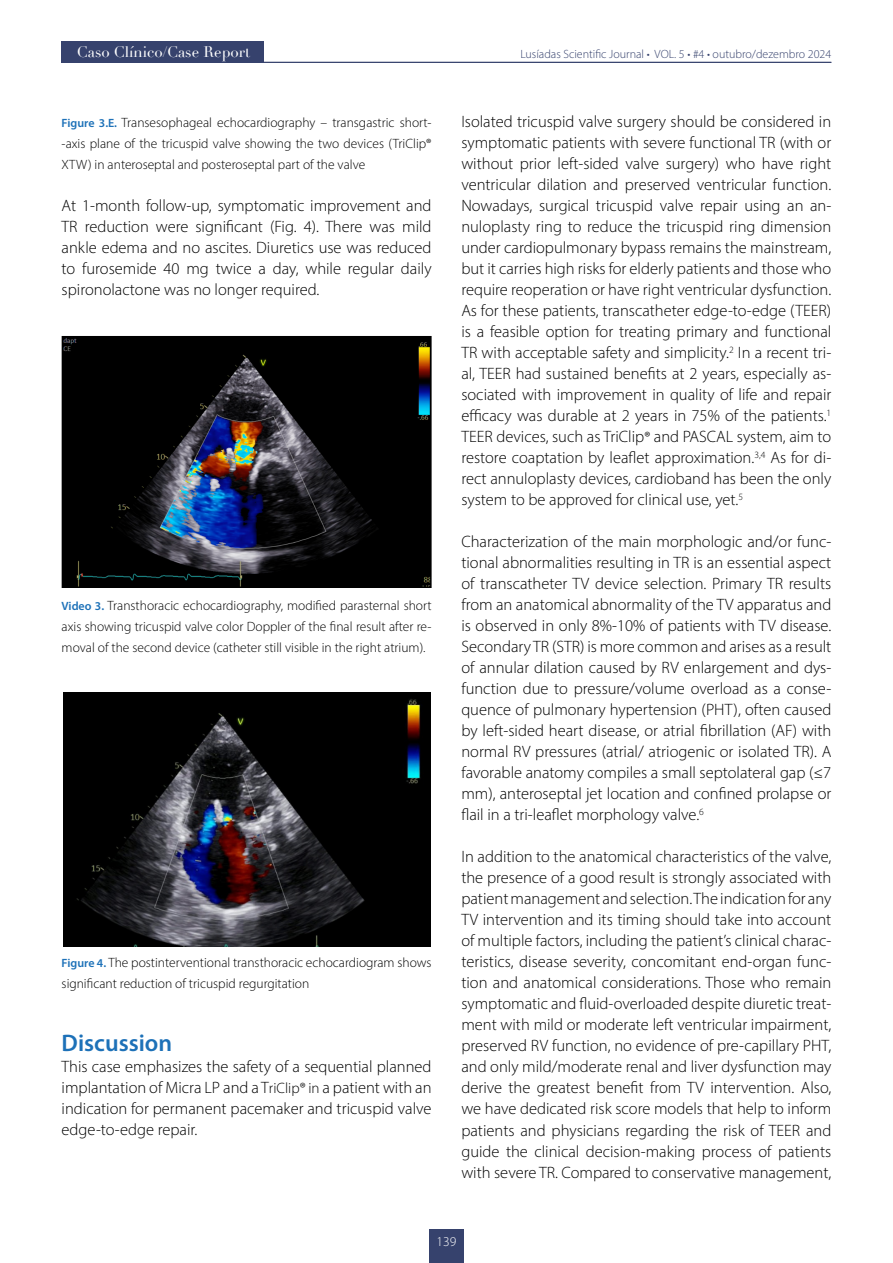
<style>
.page{position:relative;width:893px;height:1263px;background:#fff}
.page>*{position:absolute;margin:0;border:0;box-sizing:border-box;transform-origin:0 0}
.t1{font:600 24px "Myriad Pro";color:#1d71b8}
.t2{font:300 16.5px/21px "Myriad Pro";color:#000;text-align:justify}
.t3{font:15px "Didot";color:#fff}
.t4{font:300 13.5px/21px "Myriad Pro";color:#000;text-align:justify}
.t5{font:300 13.5px "Myriad Pro";color:#fff}
.t6{font:300 12px "Myriad Pro";color:#36426d}
.s1{font-weight:600;font-size:12px;color:#1d71b8}
.s2{font-size:15px}
</style>
<div class="page">
<hr style="left:62px;top:62px;width:769px;height:1px;background:#36426d">
<div style="left:429px;top:1229px;width:34px;height:34px;background:#36426d"></div>
<div style="left:62px;top:41px;width:202px;height:21px;background:#36426d"></div>
<img style="left:65px;top:339px;width:364px;height:246px">
<div style="left:62px;top:336px;width:370px;height:252px;border:2px solid #000"></div>
<img style="left:63px;top:692px;width:367px;height:254px">
<p class="t3" style="left:77px;top:43px;width:175px">Caso Clínico/Case Report</p>
<p class="t3" style="left:76px;top:43px;width:125px">Editorial/Editorial</p>
<p class="t4" style="left:62px;top:112px;width:371px"><span class="s1">Figure 3.E.</span> Transesophageal echocardiography – transgastric short-‑axis plane of the tricuspid valve showing the two devices (TriClip® XTW) in anteroseptal and posteroseptal part of the valve</p>
<p class="t2" style="left:62px;top:195px;width:371px">At 1‑month follow‑up, symptomatic improvement and TR reduction were significant (Fig. 4). There was mild ankle edema and no ascites. Diuretics use was reduced to furosemide 40 mg twice a day, while regular daily spironolactone was no longer required.</p>
<p class="t4" style="left:62px;top:595px;width:371px"><span class="s1">Video 3.</span> Transthoracic echocardiography, modified parasternal short axis showing tricuspid valve color Doppler of the final result after re‑ moval of the second device (catheter still visible in the right atrium).</p>
<p class="t4" style="left:62px;top:952px;width:371px"><span class="s1">Figure 4.</span> The postinterventional transthoracic echocardiogram shows significant reduction of tricuspid regurgitation</p>
<h1 class="t1" style="left:62px;top:1028px;width:112px">Discussion</h1>
<p class="t2" style="left:62px;top:1056px;width:371px">This case emphasizes the safety of a sequential planned implantation of Micra LP and a T<span class="s2">riClip® in</span> a patient with an indication for permanent pacemaker and tricuspid valve edge‑to‑edge repair.</p>
<p class="t6" style="left:520px;top:46px;width:312px">Lusíadas Scientific Journal • VOL. 5 • #4 • outubro/dezembro 2024</p>
<p class="t2" style="left:461px;top:111px;width:371px">Isolated tricuspid valve surgery should be considered in symptomatic patients with severe functional TR (with or without prior left‑sided valve surgery) who have right ventricular dilation and preserved ventricular function.<br>Nowadays, surgical tricuspid valve repair using an an‑ nuloplasty ring to reduce the tricuspid ring dimension under cardiopulmonary bypass remains the mainstream, but it carries high risks for elderly patients and those who require reoperation or have right ventricular dysfunction.<br>As for these patients, transcatheter edge‑to‑edge (TEER) is a feasible option for treating primary and functional TR with acceptable safety and simplicity.<sup>2</sup> In a recent tri‑ al, TEER had sustained benefits at 2 years, especially as‑ sociated with improvement in quality of life and repair efficacy was durable at 2 years in 75% of the patients.<sup>1<br></sup>TEER devices, such as TriClip<span class="s2">®</span> and PASCAL system, aim to restore coaptation by leaflet approximation.<sup>3,4</sup> As for di‑ rect annuloplasty devices, cardioband has been the only system to be approved for clinical use, yet.<sup>5</sup></p>
<p class="t2" style="left:461px;top:531px;width:371px">Characterization of the main morphologic and/or func‑ tional abnormalities resulting in TR is an essential aspect of transcatheter TV device selection. Primary TR results from an anatomical abnormality of the TV apparatus and is observed in only 8%‑10% of patients with TV disease.<br>Secondary TR (STR) is more common and arises as a result of annular dilation caused by RV enlargement and dys‑ function due to pressure/volume overload as a conse‑ quence of pulmonary hypertension (PHT), often caused by left‑sided heart disease, or atrial fibrillation (AF) with normal RV pressures (atrial/ atriogenic or isolated TR). A favorable anatomy compiles a small septolateral gap (≤7 mm), anteroseptal jet location and confined prolapse or flail in a tri‑leaflet morphology valve.<sup>6</sup></p>
<p class="t2" style="left:461px;top:846px;width:371px">In addition to the anatomical characteristics of the valve, the presence of a good result is strongly associated with patient management and selection. The indication for any TV intervention and its timing should take into account of multiple factors, including the patient’s clinical charac‑ teristics, disease severity, concomitant end‑organ func‑ tion and anatomical considerations. Those who remain symptomatic and fluid‑overloaded despite diuretic treat‑ ment with mild or moderate left ventricular impairment, preserved RV function, no evidence of pre‑capillary PHT, and only mild/moderate renal and liver dysfunction may derive the greatest benefit from TV intervention. Also, we have dedicated risk score models that help to inform patients and physicians regarding the risk of TEER and guide the clinical decision‑making process of patients with severe TR. Compared to conservative management,</p>
<p class="t5" style="left:437px;top:1233px;width:21px">139</p>
</div>
